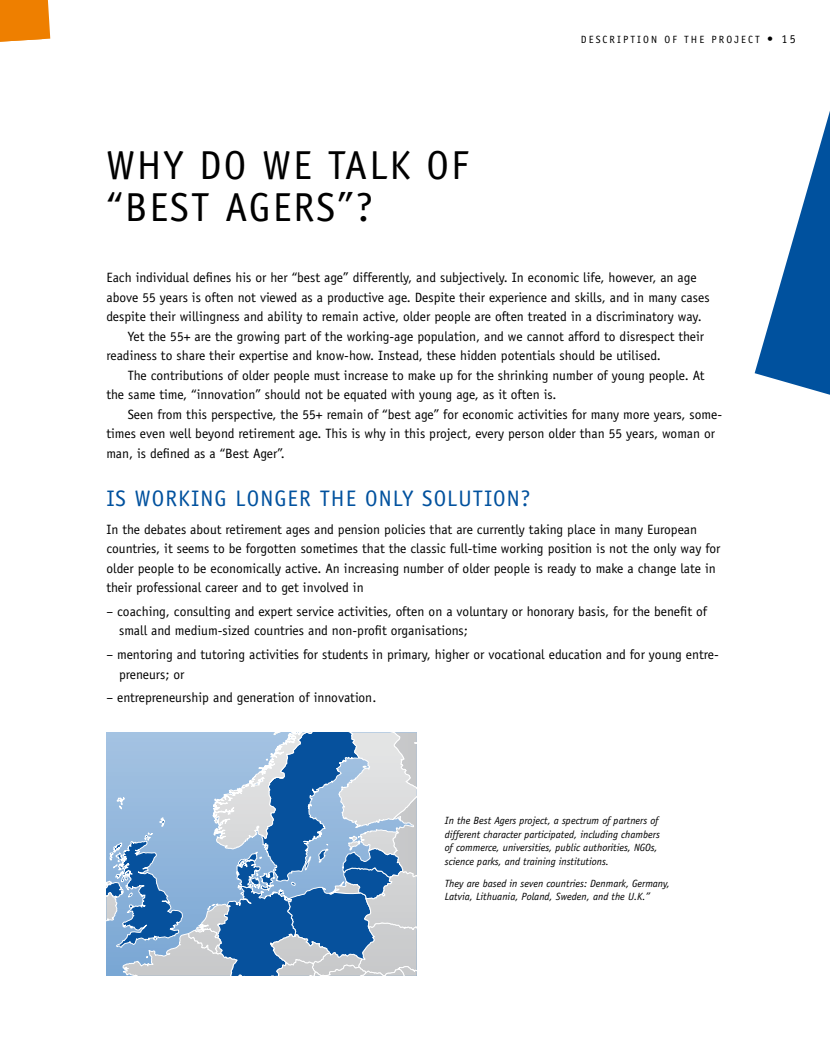
<style>
.page{position:relative;width:830px;height:1063px;background:#fff}
.page>*{position:absolute;margin:0;border:0;box-sizing:border-box;transform-origin:0 0}
.t1{font:40.5px/42px "Officina Sans";letter-spacing:.05em;color:#000}
.t2{font:22.5px "Officina Sans";letter-spacing:.05em;color:#00519e}
.t3{font:13.5px/19.5px "Officina Sans";color:#000}
.t4{font:italic 10.5px/13.5px "Officina Sans";color:#000}
.t5{font:10.5px "Officina Sans";letter-spacing:.2em;color:#000}
.s1{font-size:12px}
</style>
<div class="page">
<svg style="left:0;top:0;width:50px;height:42px;background:#ee860e"></svg>
<svg style="left:754px;top:114px;width:75px;height:281px"></svg>
<svg style="left:106px;top:733px;width:310px;height:243px;background:#85a8cb"></svg>
<h1 class="t1" style="left:106px;top:145px;width:359px">Why do we talk of “Best Agers”?</h1>
<p class="t5" style="left:580px;top:33px;width:216px">Descr ip tion of the pr oject <span class="s1">• 15</span></p>
<p class="t3" style="left:106px;top:268px;width:604px">Each individual defines his or her “best age” differently, and subjectively. In economic life, however, an age above 55 years is often not viewed as a productive age. Despite their experience and skills, and in many cases despite their willingness and ability to remain active, older people are often treated in a discriminatory way.<br>Yet the 55+ are the growing part of the working-age population, and we cannot afford to disrespect their readiness to share their expertise and know-how. Instead, these hidden potentials should be utilised.<br>The contributions of older people must increase to make up for the shrinking number of young people. At the same time, “innovation” should not be equated with young age, as it often is.</p>
<p class="t3" style="left:106px;top:404px;width:617px;text-indent:21px">Seen from this perspective, the 55+ remain of “best age” for economic activities for many more years, some&shy;times even well beyond retirement age. This is why in this project, every person older than 55 years, woman or man, is defined as a “Best Ager”.</p>
<h2 class="t2" style="left:106px;top:485px;width:425px">Is working longer the only solution?</h2>
<p class="t3" style="left:106px;top:519px;width:615px">In the debates about retirement ages and pension policies that are currently taking place in many European countries, it seems to be forgotten sometimes that the classic full-time working position is not the only way for older people to be economically active. An increasing number of older people is ready to make a change late in their professional career and to get involved in</p>
<p class="t3" style="left:119px;top:602px;width:589px;text-indent:-13px">– coaching, consulting and expert service activities, often on a voluntary or honorary basis, for the benefit of small and medium-sized countries and non-profit organisations;</p>
<p class="t3" style="left:119px;top:645px;width:600px;text-indent:-13px">– mentoring and tutoring activities for students in primary, higher or vocational education and for young entre&shy;preneurs; or</p>
<p class="t3" style="left:106px;top:688px;width:271px">– entrepreneurship and generation of innovation.</p>
<p class="t4" style="left:444px;top:814px;width:216px">In the Best Agers project, a spectrum of partners of different character participated, including chambers of commerce, universities, public authorities, NGOs, science parks, and training institutions.</p>
<p class="t4" style="left:444px;top:877px;width:227px">They are based in seven countries: Denmark, Germany,<br>Latvia, Lithuania, Poland, Sweden, and the U.K.”</p>
</div>
